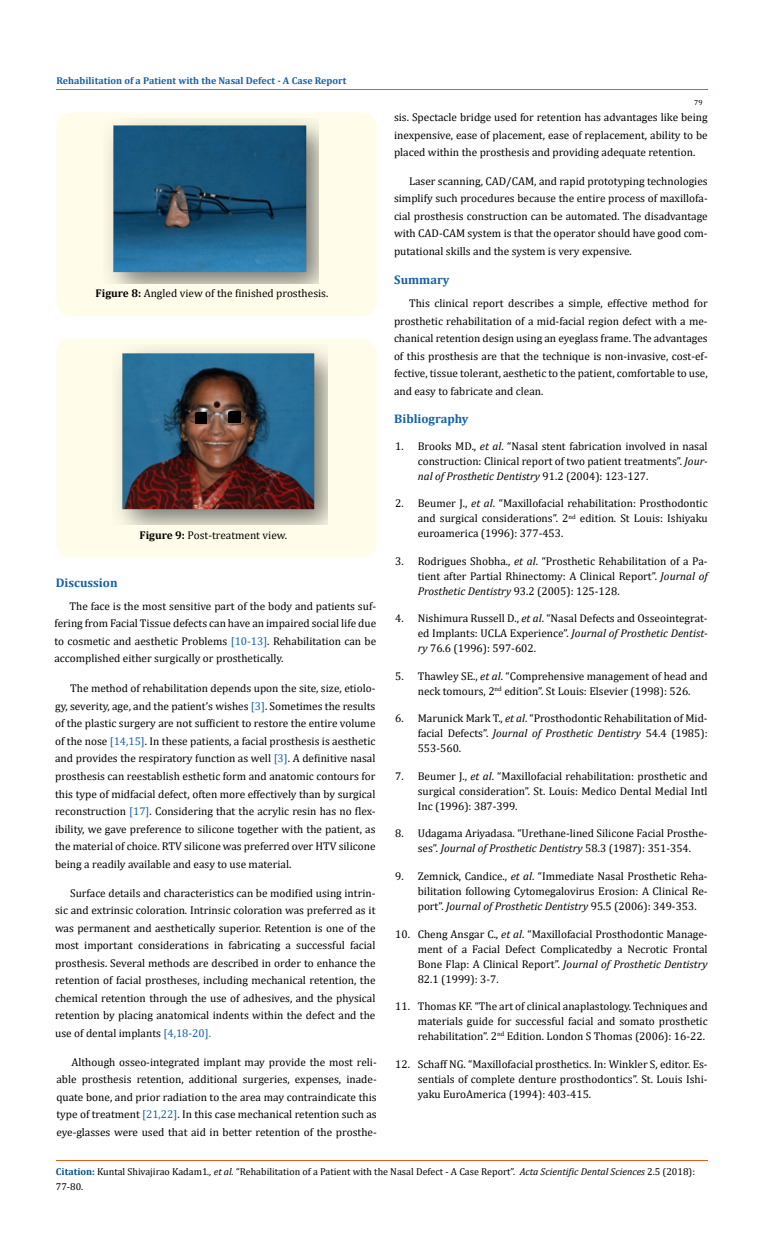
<style>
.page{position:relative;width:764px;height:1247px;background:#fff}
.page>*{position:absolute;margin:0;border:0;box-sizing:border-box;transform-origin:0 0}
.t1{font:700 12.5px "Cambria";color:#1560a6}
.t2{font:11.25px/17.5px "Cambria";color:#000;text-align:justify}
.t3{font:10px/15px "Cambria";color:#000}
.t4{font:700 10px "Cambria";color:#1560a6}
.t5{font:7.5px "Cambria";color:#000}
.s1{font-weight:700}
.s2{color:#1560a6}
.s3{font-style:italic}
.s4{font-weight:700;color:#035089}
</style>
<div class="page">
<div style="left:56px;top:112px;width:321px;height:204px;background:#fffde9;border-radius:15px"></div>
<img style="left:108px;top:120px;width:211px;height:163px">
<div style="left:56px;top:338px;width:321px;height:219px;background:#fffde9;border-radius:15px"></div>
<img style="left:117px;top:348px;width:211px;height:176px">
<svg style="left:195px;top:413px;width:12px;height:10px"></svg>
<svg style="left:228px;top:411px;width:12px;height:11px"></svg>
<hr style="left:56px;top:90px;width:652px;height:1px;background:#e05d1a">
<hr style="left:56px;top:1160px;width:651px;height:1px;background:#e05d1a">
<p class="t4" style="left:56px;top:73px;width:292px">Rehabilitation of a Patient with the Nasal Defect - A Case Report</p>
<p class="t2" style="left:96px;top:284px;width:234px"><span class="s1">Figure 8:</span> Angled view of the finished prosthesis.</p>
<p class="t1" style="left:56px;top:573px;width:63px">Discussion</p>
<p class="t2" style="left:139px;top:526px;width:149px"><span class="s1">Figure 9:</span> Post-treatment view.</p>
<p class="t2" style="left:54px;top:597px;width:323px;text-indent:15px">The face is the most sensitive part of the body and patients suf&shy;fering from Facial Tissue defects can have an impaired social life due to cosmetic and aesthetic Problems <span class="s2">[10-13]</span>. Rehabilitation can be accomplished either surgically or prosthetically.</p>
<p class="t2" style="left:55px;top:679px;width:322px;text-indent:15px">The method of rehabilitation depends upon the site, size, etiolo&shy;gy, severity, age, and the patient’s wishes <span class="s2">[3]</span>. Sometimes the results of the plastic surgery are not sufficient to restore the entire volume of the nose <span class="s2">[14,15]</span>. In these patients, a facial prosthesis is aesthetic and provides the respiratory function as well <span class="s2">[3]</span>. A definitive nasal prosthesis can reestablish esthetic form and anatomic contours for this type of midfacial defect, often more effectively than by surgical reconstruction <span class="s2">[17]</span>. Considering that the acrylic resin has no flex&shy;ibility, we gave preference to silicone together with the patient, as the material of choice. RTV silicone was preferred over HTV silicone being a readily available and easy to use material.</p>
<p class="t2" style="left:55px;top:883px;width:322px;text-indent:15px">Surface details and characteristics can be modified using intrin&shy;sic and extrinsic coloration. Intrinsic coloration was preferred as it was permanent and aesthetically superior. Retention is one of the most important considerations in fabricating a successful facial prosthesis. Several methods are described in order to enhance the retention of facial prostheses, including mechanical retention, the chemical retention through the use of adhesives, and the physical retention by placing anatomical indents within the defect and the use of dental implants <span class="s2">[4,18-20].</span></p>
<p class="t2" style="left:56px;top:1052px;width:322px;text-indent:15px">Although osseo-integrated implant may provide the most reli&shy;able prosthesis retention, additional surgeries, expenses, inade&shy;quate bone, and prior radiation to the area may contraindicate this type of treatment <span class="s2">[21,22]</span>. In this case mechanical retention such as eye-glasses were used that aid in better retention of the prosthe-</p>
<p class="t5" style="left:694px;top:98px;width:10px">79</p>
<p class="t2" style="left:394px;top:109px;width:315px">sis. Spectacle bridge used for retention has advantages like being inexpensive, ease of placement, ease of replacement, ability to be placed within the prosthesis and providing adequate retention.</p>
<p class="t2" style="left:394px;top:172px;width:315px;text-indent:15px">Laser scanning, CAD/CAM, and rapid prototyping technologies simplify such procedures because the entire process of maxillofa&shy;cial prosthesis construction can be automated. The disadvantage with CAD-CAM system is that the operator should have good com&shy;putational skills and the system is very expensive.</p>
<p class="t1" style="left:394px;top:271px;width:57px">Summary</p>
<p class="t2" style="left:394px;top:294px;width:315px;text-indent:15px">This clinical report describes a simple, effective method for prosthetic rehabilitation of a mid-facial region defect with a me&shy;chanical retention design using an eyeglass frame. The advantages of this prosthesis are that the technique is non-invasive, cost-ef&shy;fective, tissue tolerant, aesthetic to the patient, comfortable to use, and easy to fabricate and clean.</p>
<p class="t1" style="left:394px;top:409px;width:76px">Bibliography</p>
<p class="t2" style="left:418px;top:438px;width:291px;line-height:15px;text-indent:-22px">1. Brooks MD., <span class="s3">et al</span>. “Nasal stent fabrication involved in nasal construction: Clinical report of two patient treatments”. <span class="s3">Jour&shy;nal of Prosthetic Dentistry</span> 91.2 (2004): 123-127.</p>
<p class="t2" style="left:418px;top:496px;width:291px;line-height:15px;text-indent:-22px">2. Beumer J., <span class="s3">et al</span>. “Maxillofacial rehabilitation: Prosthodontic and surgical considerations”. 2<sup>nd</sup> edition. St Louis: Ishiyaku euroamerica (1996): 377-453.</p>
<p class="t2" style="left:418px;top:553px;width:291px;line-height:15px;text-indent:-22px">3. Rodrigues Shobha., <span class="s3">et al</span>. “Prosthetic Rehabilitation of a Pa&shy;tient after Partial Rhinectomy: A Clinical Report”. <span class="s3">Journal of Prosthetic Dentistry</span> 93.2 (2005): 125-128.</p>
<p class="t2" style="left:418px;top:611px;width:291px;line-height:15px;text-indent:-22px">4. Nishimura Russell D., <span class="s3">et al</span>. “Nasal Defects and Osseointegrat&shy;ed Implants: UCLA Experience”. <span class="s3">Journal of Prosthetic Dentist&shy;ry</span> 76.6 (1996): 597-602.</p>
<p class="t2" style="left:395px;top:668px;width:314px;line-height:15px;text-align:center">5. Thawley SE., <span class="s3">et al</span>. “Comprehensive management of head and neck tomours, 2<sup>nd</sup> edition”. St Louis: Elsevier (1998): 526.</p>
<p class="t2" style="left:418px;top:711px;width:291px;line-height:15px;text-indent:-22px">6. Marunick Mark T., <span class="s3">et al</span>. “Prosthodontic Rehabilitation of Mid&shy;facial Defects”. <span class="s3">Journal of Prosthetic Dentistry</span> 54.4 (1985):<br>553-560.</p>
<p class="t2" style="left:418px;top:768px;width:291px;line-height:15px;text-indent:-22px">7. Beumer J., <span class="s3">et al</span>. “Maxillofacial rehabilitation: prosthetic and surgical consideration”. St. Louis: Medico Dental Medial Intl Inc (1996): 387-399.</p>
<p class="t2" style="left:395px;top:826px;width:314px;line-height:15px;text-align:center">8. Udagama Ariyadasa. “Urethane-lined Silicone Facial Prosthe&shy;ses”. <span class="s3">Journal of Prosthetic Dentistry</span> 58.3 (1987): 351-354.</p>
<p class="t2" style="left:418px;top:868px;width:291px;line-height:15px;text-indent:-22px">9. Zemnick, Candice., <span class="s3">et al</span>. “Immediate Nasal Prosthetic Reha&shy;bilitation following Cytomegalovirus Erosion: A Clinical Re&shy;port”. <span class="s3">Journal of Prosthetic Dentistry</span> 95.5 (2006): 349-353.</p>
<p class="t2" style="left:418px;top:926px;width:291px;line-height:15px;text-indent:-22px">10. Cheng Ansgar C., <span class="s3">et al</span>. “Maxillofacial Prosthodontic Manage&shy;ment of a Facial Defect Complicatedby a Necrotic Frontal Bone Flap: A Clinical Report”. <span class="s3">Journal of Prosthetic Dentistry </span>82.1 (1999): 3-7.</p>
<p class="t2" style="left:418px;top:998px;width:291px;line-height:15px;text-indent:-22px">11. Thomas KF. “The art of clinical anaplastology. Techniques and materials guide for successful facial and somato prosthetic rehabilitation”. 2<sup>nd</sup> Edition. London S Thomas (2006): 16-22.</p>
<p class="t2" style="left:418px;top:1056px;width:291px;line-height:15px;text-indent:-22px">12. Schaff NG. “Maxillofacial prosthetics. In: Winkler S, editor. Es&shy;sentials of complete denture prosthodontics”. St. Louis Ishi&shy;yaku EuroAmerica (1994): 403-415.</p>
<p class="t3" style="left:56px;top:1163px;width:641px"><span class="s4">Citation:</span> Kuntal Shivajirao Kadam1<span class="s3">., et al.</span> “Rehabilitation of a Patient with the Nasal Defect - A Case Report”. <span class="s3">Acta Scientific Dental Sciences</span> 2.5 (2018):<br>77-80.</p>
</div>
